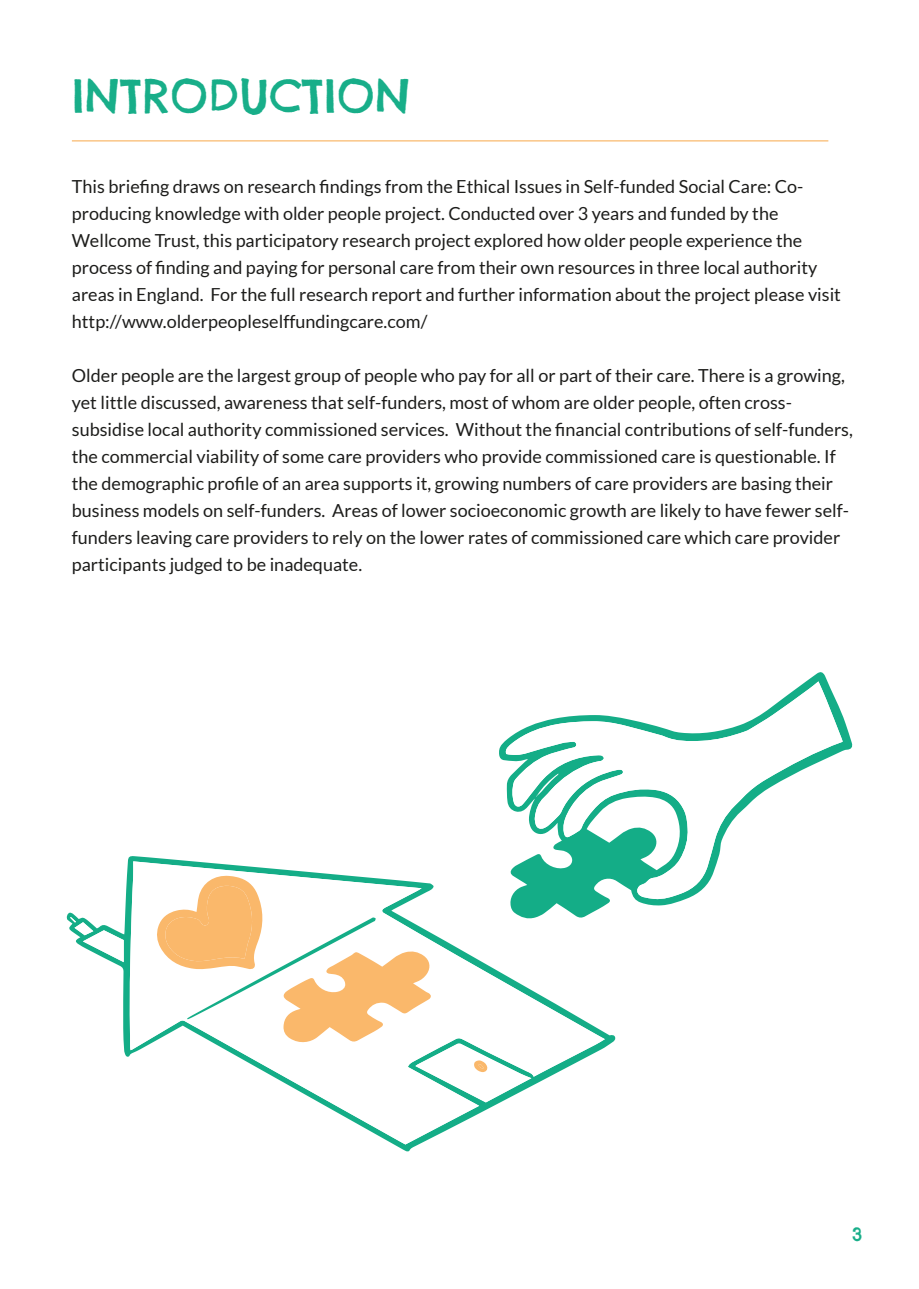
<style>
.page{position:relative;width:919px;height:1289px;background:#fff}
.page>*{position:absolute;margin:0;border:0;box-sizing:border-box;transform-origin:0 0}
.Paragraph_Style_3{font:45px "Chelsea Market";color:#18ae89}
.Body_text{font:18px/27px "Lato";color:#1d1d1b}
.t1{font:18px "Chelsea Market";color:#18ae89}
</style>
<div class="page">
<hr style="left:72px;top:140px;width:756px;height:1px;background:#f9b86a">
<svg style="left:499px;top:672px;width:354px;height:234px"></svg>
<svg style="left:66px;top:855px;width:550px;height:296px"></svg>
<svg style="left:505px;top:681px;width:337px;height:218px"></svg>
<svg style="left:129px;top:861px;width:476px;height:283px"></svg>
<svg style="left:70px;top:917px;width:54px;height:45px"></svg>
<svg style="left:156px;top:874px;width:375px;height:228px"></svg>
<p class="Paragraph_Style_3" style="left:72px;top:67px;width:340px">INTRODUCTION</p>
<p class="Body_text" style="left:72px;top:173px;width:770px">This briefing draws on research findings from the Ethical Issues in Self-funded Social Care: Co&shy;producing knowledge with older people project. Conducted over 3 years and funded by the Wellcome Trust, this participatory research project explored how older people experience the process of finding and paying for personal care from their own resources in three local authority areas in England. For the full research report and further information about the project please visit http://www.olderpeopleselffundingcare.com/</p>
<p class="Body_text" style="left:72px;top:362px;width:782px">Older people are the largest group of people who pay for all or part of their care. There is a growing, yet little discussed, awareness that self-funders, most of whom are older people, often cross&shy;subsidise local authority commissioned services. Without the financial contributions of self-funders, the commercial viability of some care providers who provide commissioned care is questionable. If the demographic profile of an area supports it, growing numbers of care providers are basing their business models on self-funders. Areas of lower socioeconomic growth are likely to have fewer self&shy;funders leaving care providers to rely on the lower rates of commissioned care which care provider participants judged to be inadequate.</p>
<p class="t1" style="left:852px;top:1222px;width:12px">3</p>
</div>
